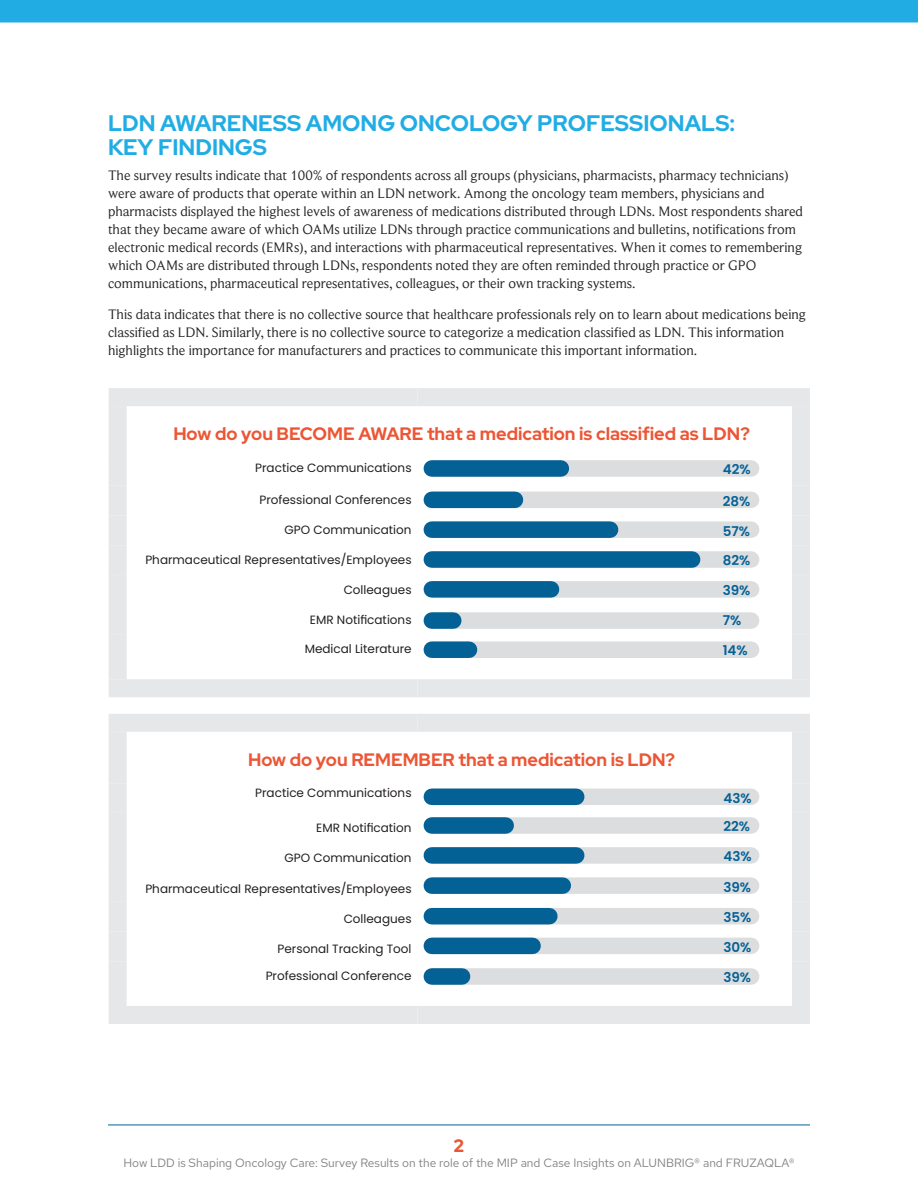
<style>
.page{position:relative;width:918px;height:1188px;background:#fff}
.page>*{position:absolute;margin:0;border:0;box-sizing:border-box;transform-origin:0 0}
.sub_heads{font:700 22.5px/24px "Red Hat Display";color:#21ade4}
.sub_heads-2{font:700 18px "Red Hat Display";color:#ec5635}
.t1{font:700 18px "Red Hat Text";color:#ec5635}
.body{font:14.25px/18px "Beaufort Pro";color:#231f20}
.table_body{font:600 13.5px "Poppins";color:#046195}
.table_body-2{font:12px "Poppins";color:#231f20}
.t2{font:12px "Red Hat Text";color:#808285}
</style>
<div class="page">
<hr style="left:108px;top:1125px;width:702px;height:1px;background:#046195">
<div style="left:0;top:0;width:918px;height:22px;background:#21ade4"></div>
<div style="left:109px;top:388px;width:309px;height:18px;background:#e6e7e9"></div>
<div style="left:109px;top:406px;width:18px;height:52px;background:#e6e7e9"></div>
<div style="left:418px;top:388px;width:392px;height:18px;background:#e6e7e9"></div>
<div style="left:792px;top:406px;width:18px;height:52px;background:#e6e7e9"></div>
<div style="left:109px;top:458px;width:18px;height:28px;background:#e6e7e9"></div>
<div style="left:792px;top:458px;width:18px;height:28px;background:#e6e7e9"></div>
<div style="left:109px;top:486px;width:18px;height:29px;background:#e6e7e9"></div>
<div style="left:792px;top:486px;width:18px;height:29px;background:#e6e7e9"></div>
<div style="left:109px;top:515px;width:18px;height:30px;background:#e6e7e9"></div>
<div style="left:792px;top:515px;width:18px;height:30px;background:#e6e7e9"></div>
<div style="left:109px;top:545px;width:18px;height:30px;background:#e6e7e9"></div>
<div style="left:792px;top:545px;width:18px;height:30px;background:#e6e7e9"></div>
<div style="left:109px;top:575px;width:18px;height:30px;background:#e6e7e9"></div>
<div style="left:792px;top:575px;width:18px;height:30px;background:#e6e7e9"></div>
<div style="left:109px;top:605px;width:18px;height:30px;background:#e6e7e9"></div>
<div style="left:792px;top:605px;width:18px;height:30px;background:#e6e7e9"></div>
<div style="left:109px;top:635px;width:18px;height:44px;background:#e6e7e9"></div>
<div style="left:792px;top:635px;width:18px;height:44px;background:#e6e7e9"></div>
<div style="left:109px;top:679px;width:309px;height:18px;background:#e6e7e9"></div>
<div style="left:418px;top:679px;width:392px;height:18px;background:#e6e7e9"></div>
<div style="left:432px;top:460px;width:319px;height:17px;background:#dcdddf"></div>
<div style="left:432px;top:460px;width:129px;height:17px;background:#046195"></div>
<div style="left:432px;top:492px;width:319px;height:16px;background:#dcdddf"></div>
<div style="left:432px;top:492px;width:83px;height:16px;background:#046195"></div>
<div style="left:432px;top:521px;width:319px;height:17px;background:#dcdddf"></div>
<div style="left:432px;top:521px;width:178px;height:17px;background:#046195"></div>
<div style="left:432px;top:551px;width:319px;height:17px;background:#dcdddf"></div>
<div style="left:432px;top:551px;width:260px;height:17px;background:#046195"></div>
<div style="left:432px;top:581px;width:319px;height:17px;background:#dcdddf"></div>
<div style="left:432px;top:581px;width:119px;height:17px;background:#046195"></div>
<div style="left:432px;top:612px;width:319px;height:17px;background:#dcdddf"></div>
<div style="left:432px;top:612px;width:21px;height:17px;background:#046195"></div>
<div style="left:432px;top:641px;width:319px;height:17px;background:#dcdddf"></div>
<div style="left:432px;top:641px;width:37px;height:17px;background:#046195"></div>
<div style="left:109px;top:714px;width:309px;height:18px;background:#e6e7e9"></div>
<div style="left:109px;top:732px;width:18px;height:52px;background:#e6e7e9"></div>
<div style="left:418px;top:714px;width:392px;height:18px;background:#e6e7e9"></div>
<div style="left:792px;top:732px;width:18px;height:52px;background:#e6e7e9"></div>
<div style="left:109px;top:784px;width:18px;height:27px;background:#e6e7e9"></div>
<div style="left:792px;top:784px;width:18px;height:27px;background:#e6e7e9"></div>
<div style="left:109px;top:811px;width:18px;height:30px;background:#e6e7e9"></div>
<div style="left:792px;top:811px;width:18px;height:30px;background:#e6e7e9"></div>
<div style="left:109px;top:841px;width:18px;height:30px;background:#e6e7e9"></div>
<div style="left:792px;top:841px;width:18px;height:30px;background:#e6e7e9"></div>
<div style="left:109px;top:871px;width:18px;height:31px;background:#e6e7e9"></div>
<div style="left:792px;top:871px;width:18px;height:31px;background:#e6e7e9"></div>
<div style="left:109px;top:902px;width:18px;height:30px;background:#e6e7e9"></div>
<div style="left:792px;top:902px;width:18px;height:30px;background:#e6e7e9"></div>
<div style="left:109px;top:932px;width:18px;height:29px;background:#e6e7e9"></div>
<div style="left:792px;top:932px;width:18px;height:29px;background:#e6e7e9"></div>
<div style="left:109px;top:961px;width:18px;height:45px;background:#e6e7e9"></div>
<div style="left:792px;top:961px;width:18px;height:45px;background:#e6e7e9"></div>
<div style="left:109px;top:1006px;width:309px;height:18px;background:#e6e7e9"></div>
<div style="left:418px;top:1006px;width:392px;height:18px;background:#e6e7e9"></div>
<div style="left:432px;top:789px;width:319px;height:16px;background:#dcdddf"></div>
<div style="left:432px;top:789px;width:144px;height:16px;background:#046195"></div>
<div style="left:432px;top:817px;width:319px;height:17px;background:#dcdddf"></div>
<div style="left:432px;top:817px;width:74px;height:17px;background:#046195"></div>
<div style="left:432px;top:847px;width:319px;height:17px;background:#dcdddf"></div>
<div style="left:432px;top:847px;width:144px;height:17px;background:#046195"></div>
<div style="left:432px;top:877px;width:319px;height:17px;background:#dcdddf"></div>
<div style="left:432px;top:877px;width:131px;height:17px;background:#046195"></div>
<div style="left:432px;top:908px;width:319px;height:16px;background:#dcdddf"></div>
<div style="left:432px;top:908px;width:117px;height:16px;background:#046195"></div>
<div style="left:432px;top:938px;width:319px;height:16px;background:#dcdddf"></div>
<div style="left:432px;top:938px;width:101px;height:16px;background:#046195"></div>
<div style="left:432px;top:968px;width:319px;height:17px;background:#dcdddf"></div>
<div style="left:432px;top:968px;width:30px;height:17px;background:#046195"></div>
<p class="sub_heads" style="left:108px;top:111px;width:629px">LDN AWARENESS AMONG ONCOLOGY PROFESSIONALS:<br>KEY FINDINGS</p>
<p class="body" style="left:108px;top:166px;width:696px">The survey results indicate that 100% of respondents across all groups (physicians, pharmacists, pharmacy technicians) were aware of products that operate within an LDN network. Among the oncology team members, physicians and pharmacists displayed the highest levels of awareness of medications distributed through LDNs. Most respondents shared that they became aware of which OAMs utilize LDNs through practice communications and bulletins, notifications from electronic medical records (EMRs), and interactions with pharmaceutical representatives. When it comes to remembering which OAMs are distributed through LDNs, respondents noted they are often reminded through practice or GPO communications, pharmaceutical representatives, colleagues, or their own tracking systems.</p>
<p class="body" style="left:108px;top:305px;width:700px">This data indicates that there is no collective source that healthcare professionals rely on to learn about medications being classified as LDN. Similarly, there is no collective source to categorize a medication classified as LDN. This information highlights the importance for manufacturers and practices to communicate this important information.</p>
<p class="sub_heads-2" style="left:173px;top:422px;width:578px">How do you BECOME AWARE that a medication is classified as LDN?</p>
<p class="table_body-2" style="left:255px;top:461px;width:158px">Practice Communications</p>
<p class="table_body" style="left:723px;top:462px;width:29px">42%</p>
<p class="table_body-2" style="left:259px;top:493px;width:154px">Professional Conferences</p>
<p class="table_body" style="left:723px;top:493px;width:29px">28%</p>
<p class="table_body-2" style="left:285px;top:523px;width:128px">GPO Communication</p>
<p class="table_body" style="left:723px;top:523px;width:29px">57%</p>
<p class="table_body-2" style="left:145px;top:553px;width:268px">Pharmaceutical Representatives/Employees</p>
<p class="table_body" style="left:723px;top:553px;width:29px">82%</p>
<p class="table_body-2" style="left:344px;top:583px;width:69px">Colleagues</p>
<p class="table_body" style="left:723px;top:583px;width:29px">39%</p>
<p class="table_body-2" style="left:310px;top:612px;width:103px">EMR Notifications</p>
<p class="table_body" style="left:723px;top:613px;width:20px">7%</p>
<p class="table_body-2" style="left:305px;top:642px;width:108px">Medical Literature</p>
<p class="table_body" style="left:723px;top:642px;width:27px">14%</p>
<p class="sub_heads-2" style="left:248px;top:748px;width:428px">How do you REMEMBER that a medication is LDN?</p>
<p class="table_body-2" style="left:255px;top:786px;width:158px">Practice Communications</p>
<p class="table_body" style="left:723px;top:790px;width:30px">43%</p>
<p class="table_body-2" style="left:316px;top:821px;width:97px">EMR Notification</p>
<p class="table_body" style="left:723px;top:819px;width:28px">22%</p>
<p class="table_body-2" style="left:285px;top:851px;width:128px">GPO Communication</p>
<p class="table_body" style="left:723px;top:849px;width:30px">43%</p>
<p class="table_body-2" style="left:145px;top:881px;width:268px">Pharmaceutical Representatives/Employees</p>
<p class="table_body" style="left:723px;top:879px;width:29px">39%</p>
<p class="table_body-2" style="left:344px;top:912px;width:69px">Colleagues</p>
<p class="table_body" style="left:723px;top:909px;width:29px">35%</p>
<p class="table_body-2" style="left:278px;top:942px;width:136px">Personal Tracking Tool</p>
<p class="table_body" style="left:723px;top:939px;width:29px">30%</p>
<p class="table_body-2" style="left:266px;top:969px;width:147px">Professional Conference</p>
<p class="table_body" style="left:723px;top:970px;width:29px">39%</p>
<p class="t1" style="left:454px;top:1134px;width:12px">2</p>
<p class="t2" style="left:123px;top:1155px;width:673px">How LDD is Shaping Oncology Care: Survey Results on the role of the MIP and Case Insights on ALUNBRIG® and FRUZAQLA®</p>
</div>
